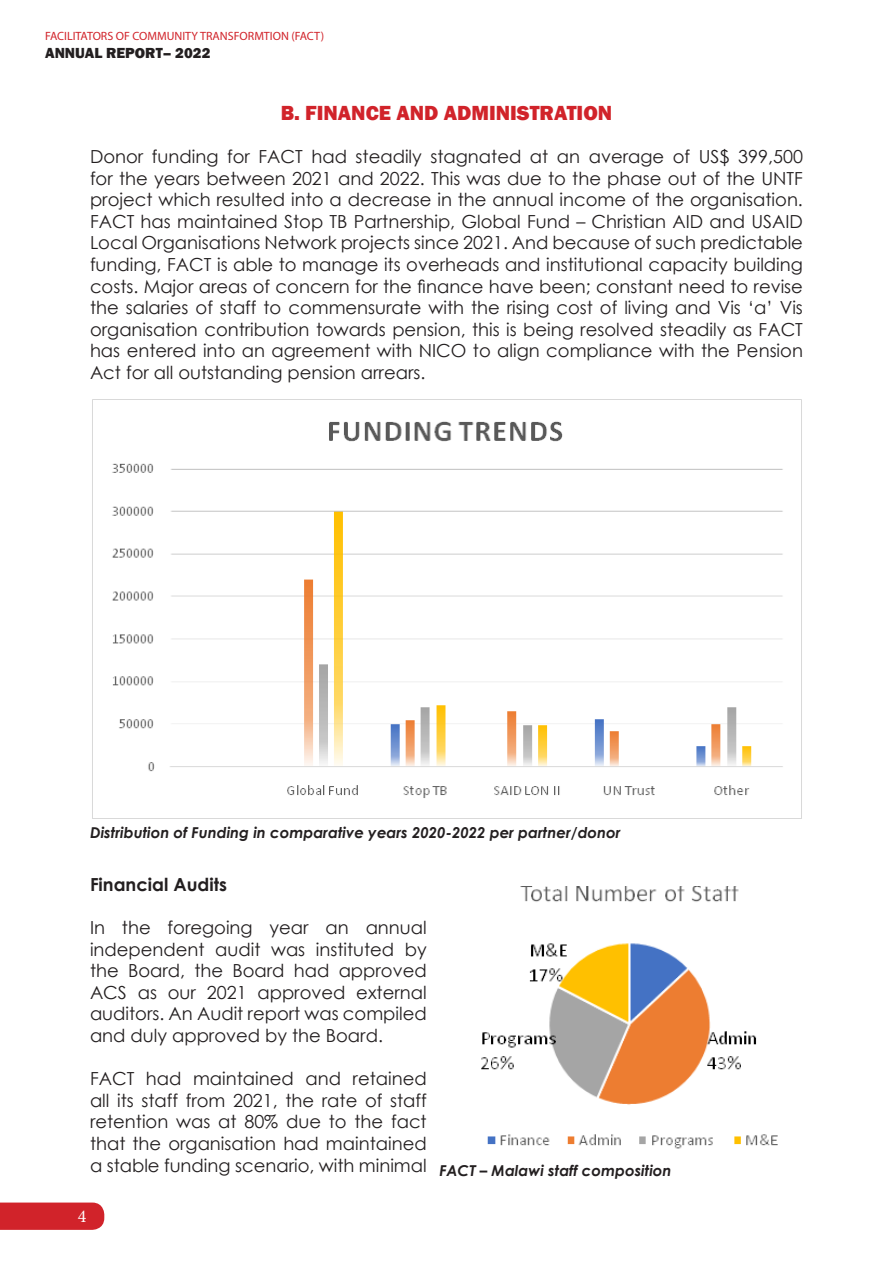
<style>
.page{position:relative;width:893px;height:1263px;background:#fff}
.page>*{position:absolute;margin:0;border:0;box-sizing:border-box;transform-origin:0 0}
.t1{font:800 21px "Franklin Gothic";color:#d1232a}
.t2{font:18px/21.6px "Century Gothic";color:#231f20;text-align:justify}
.t3{font:700 18px "Century Gothic";color:#231f20}
.t4{font:18px "Minion Pro";color:#fff}
.t5{font:italic 700 15px "Century Gothic";color:#231f20}
.t6{font:800 15px "Franklin Gothic";color:#231f20}
.t7{font:12px "Myriad Pro";color:#d1232a}
</style>
<div class="page">
<svg style="left:0;top:1202px;width:104px;height:28px;background:#d22c33"></svg>
<img style="left:92px;top:399px;width:710px;height:420px">
<img style="left:481px;top:886px;width:297px;height:263px">
<p class="t7" style="left:45px;top:29px;width:281px">FACILITATORS OF COMMUNITY TRANSFORMTION (FACT)</p>
<p class="t6" style="left:45px;top:43px;width:167px">ANNUAL REPORT– 2022</p>
<p class="t1" style="left:281px;top:99px;width:333px">B. FINANCE AND ADMINISTRATION</p>
<p class="t2" style="left:90px;top:145px;width:714px">Donor funding for FACT had steadily stagnated at an average of US$ 399,500 for the years between 2021 and 2022. This was due to the phase out of the UNTF project which resulted into a decrease in the annual income of the organisation.<br>FACT has maintained Stop TB Partnership, Global Fund – Christian AID and USAID Local Organisations Network projects since 2021. And because of such predictable funding, FACT is able to manage its overheads and institutional capacity building costs. Major areas of concern for the finance have been; constant need to revise the salaries of staff to commensurate with the rising cost of living and Vis ‘a’ Vis organisation contribution towards pension, this is being resolved steadily as FACT has entered into an agreement with NICO to align compliance with the Pension Act for all outstanding pension arrears.</p>
<p class="t5" style="left:90px;top:822px;width:532px">Distribution of Funding in comparative years 2020-2022 per partner/donor</p>
<p class="t3" style="left:90px;top:871px;width:139px">Financial Audits</p>
<p class="t2" style="left:90px;top:916px;width:338px">In the foregoing year an annual independent audit was instituted by the Board, the Board had approved ACS as our 2021 approved external auditors. An Audit report was compiled and duly approved by the Board.</p>
<p class="t2" style="left:90px;top:1068px;width:338px">FACT had maintained and retained all its staff from 2021, the rate of staff retention was at 80% due to the fact that the organisation had maintained a stable funding scenario, with minimal</p>
<p class="t5" style="left:439px;top:1159px;width:234px">FACT – Malawi staff composition</p>
<p class="t4" style="left:78px;top:1204px;width:10px">4</p>
</div>
